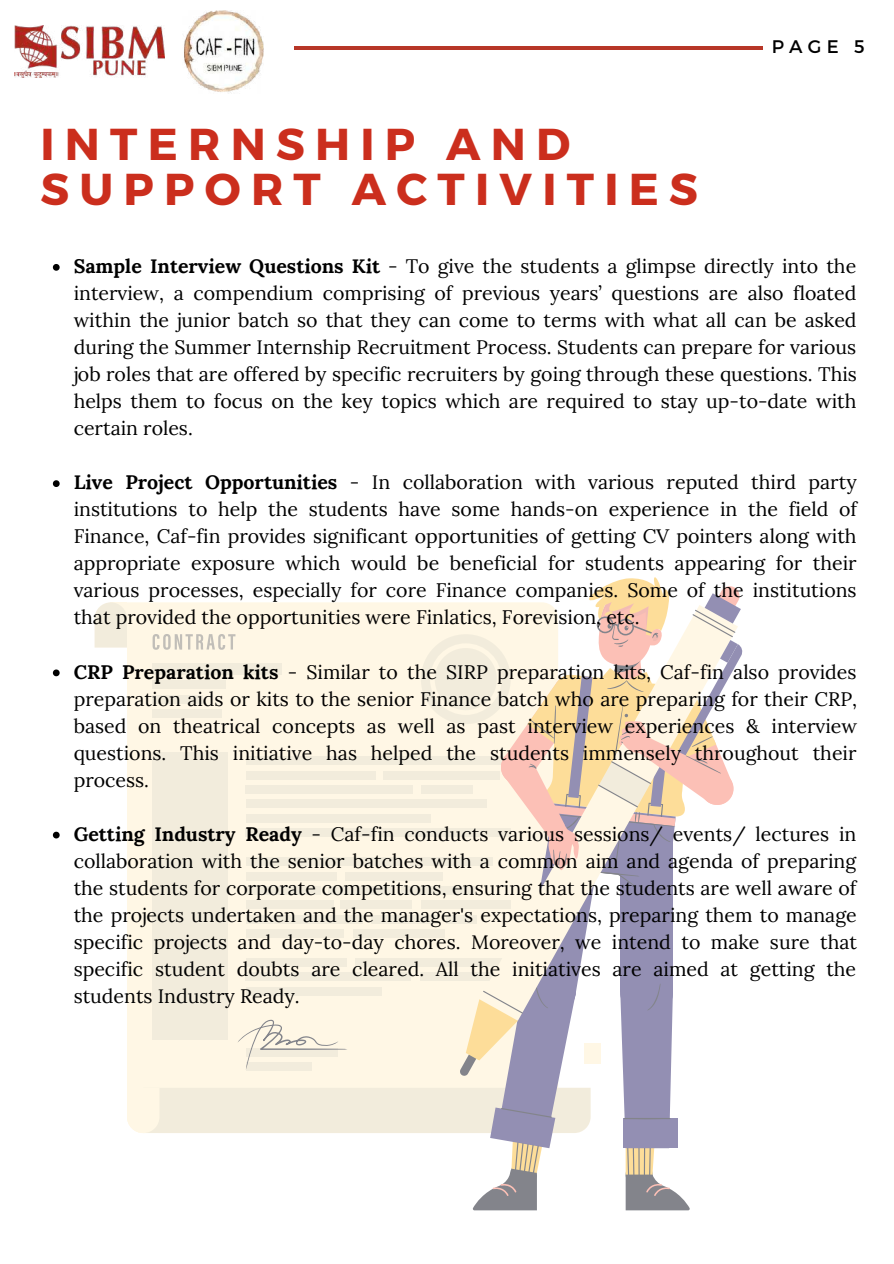
<style>
.page{position:relative;width:894px;height:1264px;background:#fff}
.page>*{position:absolute;margin:0;border:0;box-sizing:border-box;transform-origin:0 0}
.t1{font:700 44.55px/45px "Montserrat";letter-spacing:.23em;color:#cb2e1d}
.t2{font:19.5px/27px "Lora";color:#000;text-align:justify}
.t3{font:18.15px "Montserrat";color:#000}
.s1{font-weight:700}
</style>
<div class="page">
<img style="left:15px;top:26px;width:149px;height:52px">
<img style="left:184px;top:10px;width:79px;height:83px">
<hr style="left:294px;top:46px;width:469px;height:4px;background:#b73627">
<svg style="left:94px;top:577px;width:649px;height:633px"></svg>
<svg style="left:53px;top:264px;width:7px;height:7px"></svg>
<svg style="left:53px;top:480px;width:7px;height:7px"></svg>
<svg style="left:53px;top:669px;width:7px;height:7px"></svg>
<svg style="left:53px;top:831px;width:7px;height:7px"></svg>
<h1 class="t1" style="left:40px;top:119px;width:658px">INTERNSHIP AND<br>SUPPORT ACTIVITIES</h1>
<p class="t3" style="left:771px;top:35px;width:94px">PAGE 5</p>
<p class="t2" style="left:74px;top:252px;width:784px"><span class="s1">Sample Interview Questions Kit</span> - To give the students a glimpse directly into the interview, a compendium comprising of previous years’ questions are also floated within the junior batch so that they can come to terms with what all can be asked during the Summer Internship Recruitment Process. Students can prepare for various job roles that are offered by specific recruiters by going through these questions. This helps them to focus on the key topics which are required to stay up-to-date with certain roles.</p>
<p class="t2" style="left:74px;top:468px;width:784px"><span class="s1">Live Project Opportunities</span> - In collaboration with various reputed third party institutions to help the students have some hands-on experience in the field of Finance, Caf-fin provides significant opportunities of getting CV pointers along with appropriate exposure which would be beneficial for students appearing for their various processes, especially for core Finance companies. Some of the institutions that provided the opportunities were Finlatics, Forevision, etc.</p>
<p class="t2" style="left:74px;top:658px;width:784px"><span class="s1">CRP Preparation kits</span> - Similar to the SIRP preparation kits, Caf-fin also provides preparation aids or kits to the senior Finance batch who are preparing for their CRP, based on theatrical concepts as well as past interview experiences &amp; interview questions. This initiative has helped the students immensely throughout their process.</p>
<p class="t2" style="left:74px;top:820px;width:784px"><span class="s1">Getting Industry Ready</span> - Caf-fin conducts various sessions/ events/ lectures in collaboration with the senior batches with a common aim and agenda of preparing the students for corporate competitions, ensuring that the students are well aware of the projects undertaken and the manager's expectations, preparing them to manage specific projects and day-to-day chores. Moreover, we intend to make sure that specific student doubts are cleared. All the initiatives are aimed at getting the students Industry Ready.</p>
</div>
